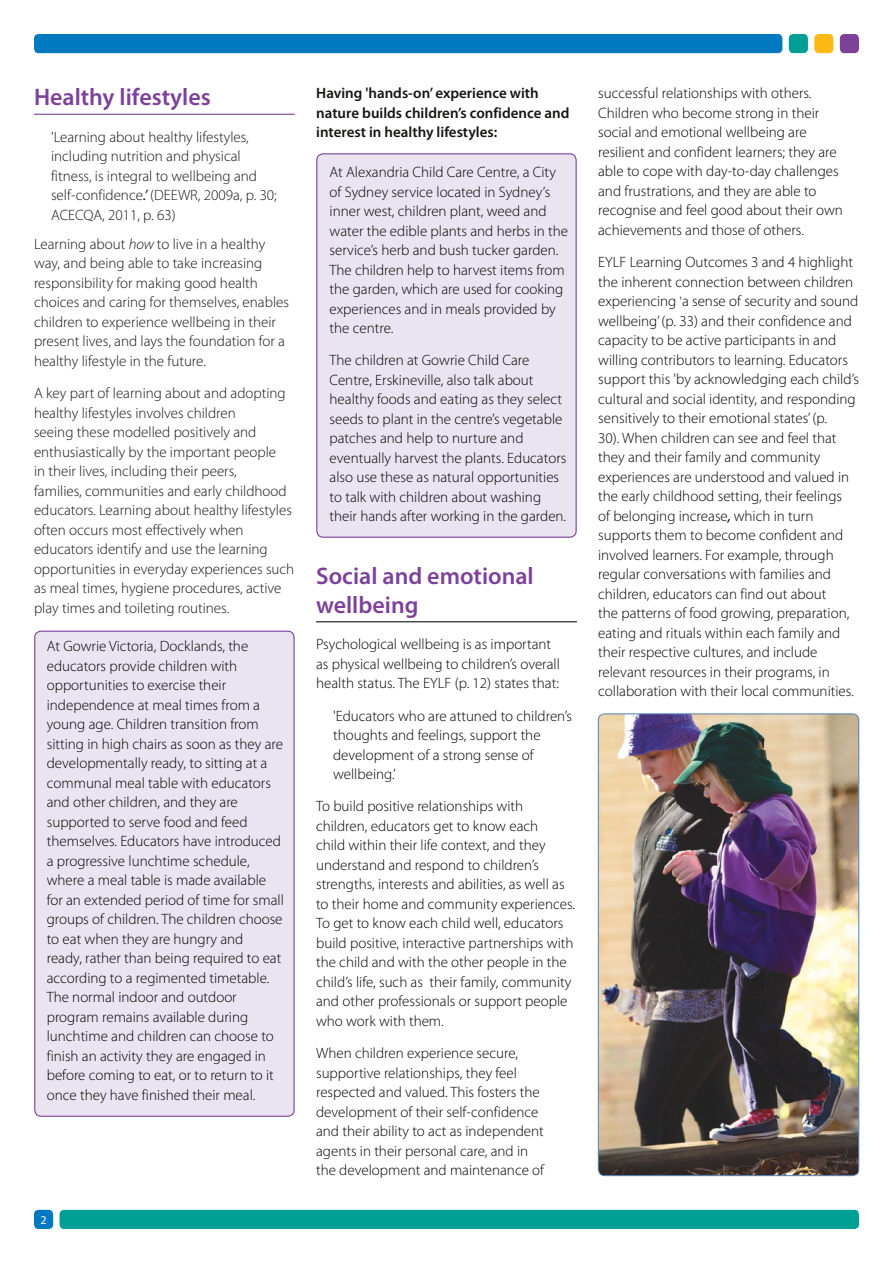
<style>
.page{position:relative;width:893px;height:1263px;background:#fff}
.page>*{position:absolute;margin:0;border:0;box-sizing:border-box;transform-origin:0 0}
.t1{font:600 24px/28.5px "Myriad Pro";color:#7d4199}
.t2{font:300 15px/19.5px "Myriad Pro";color:#000}
.t3{font:300 15px/19.5px "Myriad Pro";color:#141413}
.t4{font:600 15px/19.5px "Myriad Pro";color:#141413}
.t5{font:12px "Myriad Pro";color:#fff}
.s1{font-weight:400;font-style:italic}
.s2{color:#1a1718}
.s3{font-style:italic}
.s4{font-size:13.5px}
</style>
<div class="page">
<div style="left:34px;top:34px;width:748px;height:19px;background:#0079c1;border-radius:4px"></div>
<div style="left:840px;top:34px;width:19px;height:19px;background:#7d4199;border-radius:4px"></div>
<div style="left:814px;top:34px;width:19px;height:19px;background:#fdb913;border-radius:4px"></div>
<div style="left:789px;top:34px;width:19px;height:19px;background:#009f93;border-radius:4px"></div>
<div style="left:34px;top:1210px;width:19px;height:19px;background:#0079c1;border-radius:4px"></div>
<div style="left:60px;top:1210px;width:799px;height:19px;background:#009f93;border-radius:4px"></div>
<hr style="left:34px;top:114px;width:261px;height:1px;background:#7d4199">
<hr style="left:316px;top:621px;width:261px;height:1px;background:#141413">
<img style="left:598px;top:714px;width:261px;height:461px">
<div style="left:598px;top:714px;width:261px;height:462px;border:1px solid #4f81bd;border-radius:6px"></div>
<div style="left:35px;top:631px;width:259px;height:485px;background:#eae4f1;border-radius:6px"></div>
<div style="left:34px;top:631px;width:261px;height:486px;border:1px solid #7d4199;border-radius:6px"></div>
<div style="left:317px;top:154px;width:259px;height:383px;background:#eae4f1;border-radius:6px"></div>
<div style="left:316px;top:153px;width:261px;height:385px;border:1px solid #7d4199;border-radius:6px"></div>
<h1 class="t1" style="left:34px;top:82px;width:178px">Healthy lifestyles</h1>
<p class="t3" style="left:51px;top:127px;width:227px">'Learning about healthy lifestyles, including nutrition and physical fitness, is integral to wellbeing and self-confidence<span class="s1">.’</span> <span class="s2">(DEEWR, 2009a, p. 30; </span>ACECQA, 2011, p. 63)</p>
<p class="t3" style="left:34px;top:234px;width:257px">Learning about <span class="s3">how</span> to live in a healthy way, and being able to take increasing responsibility for making good health choices and caring for themselves, enables children to experience wellbeing in their present lives, and lays the foundation for a healthy lifestyle in the future.</p>
<p class="t3" style="left:34px;top:383px;width:262px">A key part of learning about and adopting healthy lifestyles involves children<br>seeing these modelled positively and enthusiastically by the important people<br>in their lives, including their peers,<br>families, communities and early childhood educators. Learning about healthy lifestyles often occurs most effectively when educators identify and use the learning opportunities in everyday experiences such as meal times, hygiene procedures, active play times and toileting routines.</p>
<p class="t2" style="left:47px;top:636px;width:239px">At Gowrie Victoria, Docklands, the educators provide children with opportunities to exercise their independence at meal times from a young age. Children transition from sitting in high chairs as soon as they are developmentally ready, to sitting at a communal meal table with educators and other children, and they are supported to serve food and feed themselves. Educators have introduced a progressive lunchtime schedule, where a meal table is made available for an extended period of time for small groups of children. The children choose to eat when they are hungry and<br>ready, rather than being required to eat according to a regimented timetable.<br>The normal indoor and outdoor program remains available during lunchtime and children can choose to finish an activity they are engaged in before coming to eat, or to return to it once they have finished their meal.</p>
<p class="t5" style="left:41px;top:1212px;width:8px">2</p>
<p class="t4" style="left:316px;top:83px;width:255px">Having 'hands-on’ experience with nature builds children’s confidence and interest in healthy lifestyles:</p>
<p class="t2" style="left:330px;top:162px;width:240px">At Alexandria Child Care Centre, a City of Sydney service located in Sydney’s inner west, children plant, weed and water the edible plants and herbs in the service’s herb and bush tucker garden.<br>The children help to harvest items from the garden, which are used for cooking experiences and in meals provided by the centre.</p>
<p class="t2" style="left:330px;top:350px;width:238px">The children at Gowrie Child Care Centre, Erskineville, also talk about healthy foods and eating as they select seeds to plant in the centre’s vegetable patches and help to nurture and eventually harvest the plants. Educators also use these as natural opportunities to talk with children about washing their hands after working in the garden.</p>
<h1 class="t1" style="left:316px;top:561px;width:219px">Social and emotional wellbeing</h1>
<p class="t2" style="left:316px;top:634px;width:245px">Psychological wellbeing is as important as physical wellbeing to children’s overall health status. The EYLF (p. 12) states that:</p>
<p class="t2" style="left:333px;top:706px;width:240px">'Educators who are attuned to children’s thoughts and feelings, support the development of a strong sense of wellbeing.’</p>
<p class="t2" style="left:316px;top:796px;width:261px">To build positive relationships with children, educators get to know each<br>child within their life context, and they understand and respond to children’s strengths, interests and abilities, as well as to their home and community experiences.<br>To get to know each child well, educators build positive, interactive partnerships with the child and with the other people in the child’s life, such as their family, community and other professionals or support people who work with them.</p>
<p class="t2" style="left:316px;top:1043px;width:230px">When children experience secure, supportive relationships, they feel respected and valued. This fosters the development of their self-confidence and their ability to act as independent agents in their personal care, and in the development and maintenance of</p>
<p class="t2" style="left:598px;top:84px;width:246px">successful relationships with others.<br>Children who become strong in their social and emotional wellbeing are resilient and confident learners; they are able to cope with day-to-day challenges and frustrations, and they are able to recognise and feel good about their own achievements and those of others.</p>
<p class="t2" style="left:598px;top:252px;width:262px">EYLF Learning Outcomes 3 and 4 highlight the inherent connection between children experiencing <span class="s4">'</span>a sense of security and sound wellbeing’ (p. 33) and their confidence and capacity to be active participants in and willing contributors to learning. Educators support this 'by acknowledging each child’s cultural and social identity, and responding sensitively to their emotional states’ (p.<br>30). When children can see and feel that they and their family and community experiences are understood and valued in the early childhood setting, their feelings<br>of belonging increase<span class="s1">,</span> which in turn supports them to become confident and involved learners. For example, through regular conversations with families and children, educators can find out about<br>the patterns of food growing, preparation, eating and rituals within each family and their respective cultures, and include relevant resources in their programs, in collaboration with their local communities.</p>
</div>
